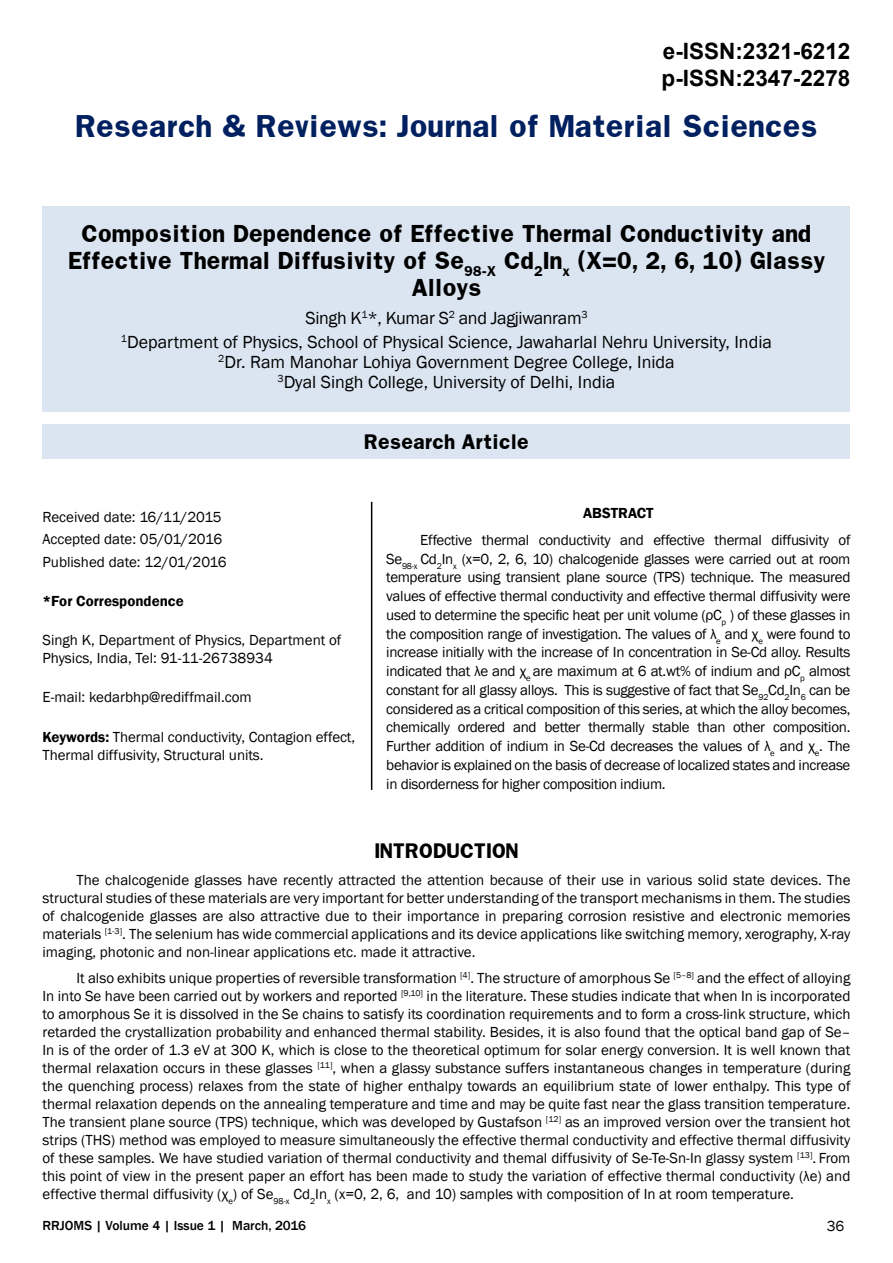
<style>
.page{position:relative;width:893px;height:1263px;background:#fff}
.page>*{position:absolute;margin:0;border:0;box-sizing:border-box;transform-origin:0 0}
.t1{font:700 27px "Franklin";color:#002060}
.t2{font:700 22.5px/27px "Arial";color:#000}
.t3{font:700 21px/27px "Franklin";color:#000;text-align:center}
.t4{font:18px/24px "Franklin Gothic";color:#000;text-align:center}
.t5{font:700 18px "Franklin";color:#000}
.t6{font:15px/18px "Franklin Gothic";color:#000;text-align:justify}
.t7{font:600 15px "Franklin Gothic";color:#000}
.t8{font:500 13.5px "Franklin Gothic";color:#000}
.s1{font-weight:600}
</style>
<div class="page">
<div style="left:43px;top:206px;width:807px;height:206px;background:#dbe5f1"></div>
<div style="left:43px;top:425px;width:807px;height:34px;background:#dbe5f1"></div>
<hr style="left:371px;top:502px;width:1px;height:288px;background:#000">
<h2 class="t2" style="left:662px;top:38px;width:190px">e-ISSN:2321-6212 p-ISSN:2347-2278</h2>
<h1 class="t1" style="left:75px;top:108px;width:743px">Research &amp; Reviews: Journal of Material Sciences</h1>
<h3 class="t3" style="left:68px;top:220px;width:759px">Composition Dependence of Effective Thermal Conductivity and<br>Effective Thermal Diffusivity of Se<sub>98-X</sub> Cd<sub>2</sub>In<sub>x</sub> (X=0, 2, 6, 10) Glassy<br>Alloys</h3>
<p class="t4" style="left:121px;top:307px;width:653px">Singh K<sup>1</sup>*, Kumar S<sup>2</sup> and Jagjiwanram<sup>3<br>1</sup>Department of Physics, School of Physical Science, Jawaharlal Nehru University, India</p>
<p class="t4" style="left:218px;top:352px;width:458px;line-height:19.8px"><sup>2</sup>Dr. Ram Manohar Lohiya Government Degree College, Inida<br><sup>3</sup>Dyal Singh College, University of Delhi, India</p>
<p class="t5" style="left:364px;top:429px;width:166px">Research Article</p>
<p class="t6" style="left:43px;top:506px;width:186px;line-height:22.5px;text-align:left">Received date: 16/11/2015<br>Accepted date: 05/01/2016<br>Published date: 12/01/2016</p>
<p class="t7" style="left:43px;top:592px;width:143px">*For Correspondence</p>
<p class="t6" style="left:43px;top:631px;width:300px">Singh K, Department of Physics, Department of<br>Physics, India, Tel: 91-11-26738934</p>
<p class="t6" style="left:43px;top:689px;width:211px">E-mail: kedarbhp@rediffmail.com</p>
<p class="t6" style="left:43px;top:728px;width:314px"><span class="s1">Keywords:</span> Thermal conductivity, Contagion effect,<br>Thermal diffusivity, Structural units.</p>
<p class="t7" style="left:583px;top:503px;width:72px">ABSTRACT</p>
<p class="t6" style="left:386px;top:531px;width:466px;line-height:18.8px;text-indent:34px">Effective thermal conductivity and effective thermal diffusivity of Se<sub>98-x</sub> Cd<sub>2</sub>In<sub>x</sub> (x=0, 2, 6, 10) chalcogenide glasses were carried out at room temperature using transient plane source (TPS) technique. The measured values of effective thermal conductivity and effective thermal diffusivity were used to determine the specific heat per unit volume (ρC<sub>p</sub> ) of these glasses in the composition range of investigation. The values of λ<sub>e</sub> and χ<sub>e</sub> were found to increase initially with the increase of In concentration in Se-Cd alloy. Results indicated that λe and χ<sub>e</sub> are maximum at 6 at.wt% of indium and ρC<sub>p</sub> almost constant for all glassy alloys. This is suggestive of fact that Se<sub>92</sub>Cd<sub>2</sub>In<sub>6</sub> can be considered as a critical composition of this series, at which the alloy becomes, chemically ordered and better thermally stable than other composition.<br>Further addition of indium in Se-Cd decreases the values of λ<sub>e</sub> and χ<sub>e</sub>. The behavior is explained on the basis of decrease of localized states and increase in disorderness for higher composition indium.</p>
<p class="t5" style="left:374px;top:838px;width:146px">INTRODUCTION</p>
<p class="t6" style="left:43px;top:871px;width:809px;text-indent:34px">The chalcogenide glasses have recently attracted the attention because of their use in various solid state devices. The structural studies of these materials are very important for better understanding of the transport mechanisms in them. The studies of chalcogenide glasses are also attractive due to their importance in preparing corrosion resistive and electronic memories materials <sup>[1-3]</sup>. The selenium has wide commercial applications and its device applications like switching memory, xerography, X-ray imaging, photonic and non-linear applications etc. made it attractive.</p>
<p class="t6" style="left:43px;top:969px;width:809px;text-indent:34px">It also exhibits unique properties of reversible transformation <sup>[4]</sup>. The structure of amorphous Se <sup>[5–8]</sup> and the effect of alloying In into Se have been carried out by workers and reported <sup>[9,10]</sup> in the literature. These studies indicate that when In is incorporated to amorphous Se it is dissolved in the Se chains to satisfy its coordination requirements and to form a cross-link structure, which retarded the crystallization probability and enhanced thermal stability. Besides, it is also found that the optical band gap of Se– In is of the order of 1.3 eV at 300 K, which is close to the theoretical optimum for solar energy conversion. It is well known that thermal relaxation occurs in these glasses <sup>[11]</sup>, when a glassy substance suffers instantaneous changes in temperature (during the quenching process) relaxes from the state of higher enthalpy towards an equilibrium state of lower enthalpy. This type of thermal relaxation depends on the annealing temperature and time and may be quite fast near the glass transition temperature.<br>The transient plane source (TPS) technique, which was developed by Gustafson <sup>[12]</sup> as an improved version over the transient hot strips (THS) method was employed to measure simultaneously the effective thermal conductivity and effective thermal diffusivity of these samples. We have studied variation of thermal conductivity and themal diffusivity of Se-Te-Sn-In glassy system <sup>[13]</sup>. From this point of view in the present paper an effort has been made to study the variation of effective thermal conductivity (λe) and effective thermal diffusivity (χ<sub>e</sub>) of Se<sub>98-x</sub> Cd<sub>2</sub>In<sub>x</sub> (x=0, 2, 6, and 10) samples with composition of In at room temperature.</p>
<p class="t8" style="left:43px;top:1217px;width:265px">RRJOMS | Volume 4 | Issue 1 | March, 2016</p>
<p class="t6" style="left:827px;top:1217px;width:19px">36</p>
</div>
